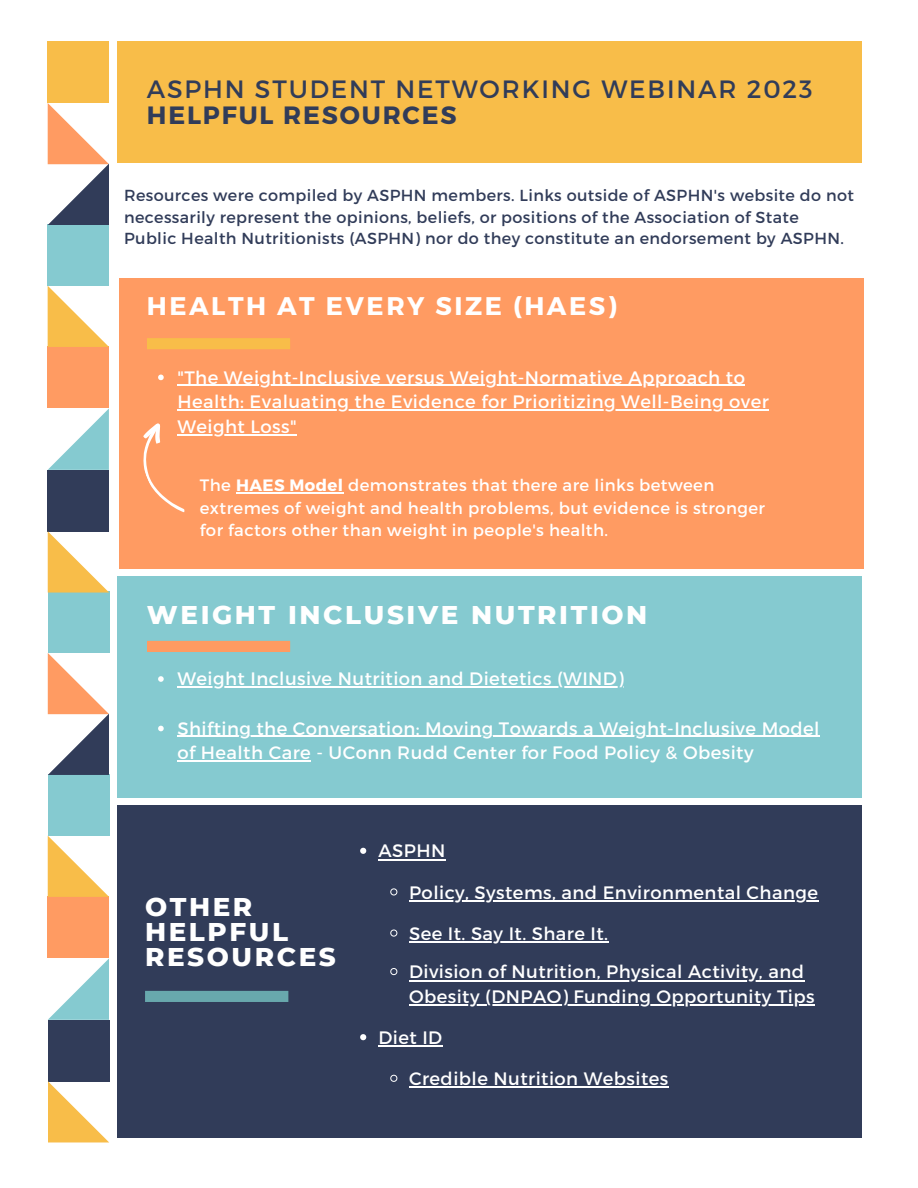
<style>
.page{position:relative;width:918px;height:1188px;background:#fff}
.page>*{position:absolute;margin:0;border:0;box-sizing:border-box;transform-origin:0 0}
.t1{font:800 26.25px/24.8px "Montserrat";letter-spacing:.1em;color:#fff}
.t2{font:700 25.5px "Montserrat";letter-spacing:.1em;color:#fff}
.t3{font:25.05px "Montserrat";letter-spacing:.075em;color:#313c59}
.t4{font:700 25.05px "Montserrat";letter-spacing:.075em;color:#313c59}
.t5{font:18px/24.8px "Montserrat";letter-spacing:.025em;color:#fff}
.t6{font:16.5px/22.5px "Montserrat";letter-spacing:.025em;color:#fff}
.t7{font:16.05px/21.3px "Montserrat";letter-spacing:.025em;color:#313c59}
.s1{font-weight:700}
</style>
<div class="page">
<div style="left:48px;top:42px;width:61px;height:61px;background:#f8bd49"></div>
<div style="left:48px;top:592px;width:61px;height:61px;background:#85cad0"></div>
<div style="left:48px;top:224px;width:61px;height:62px;background:#85cad0"></div>
<div style="left:48px;top:774px;width:61px;height:62px;background:#85cad0"></div>
<div style="left:48px;top:470px;width:61px;height:61px;background:#313c59"></div>
<div style="left:48px;top:1020px;width:61px;height:61px;background:#313c59"></div>
<div style="left:48px;top:346px;width:61px;height:62px;background:#ff9b62"></div>
<div style="left:48px;top:896px;width:61px;height:62px;background:#ff9b62"></div>
<svg style="left:48px;top:103px;width:61px;height:122px"></svg>
<svg style="left:48px;top:653px;width:61px;height:122px"></svg>
<svg style="left:48px;top:408px;width:61px;height:62px"></svg>
<svg style="left:48px;top:958px;width:61px;height:62px"></svg>
<svg style="left:48px;top:286px;width:61px;height:61px"></svg>
<svg style="left:48px;top:836px;width:61px;height:61px"></svg>
<svg style="left:48px;top:531px;width:61px;height:62px"></svg>
<svg style="left:48px;top:1081px;width:61px;height:61px"></svg>
<div style="left:118px;top:576px;width:744px;height:221px;background:#85cad0"></div>
<div style="left:118px;top:805px;width:744px;height:332px;background:#313c59"></div>
<div style="left:119px;top:278px;width:745px;height:290px;background:#ff9b62"></div>
<div style="left:118px;top:42px;width:744px;height:121px;background:#f8bd49"></div>
<div style="left:147px;top:338px;width:143px;height:11px;background:#f8bd49"></div>
<div style="left:145px;top:991px;width:143px;height:11px;background:#68a8ad"></div>
<div style="left:147px;top:641px;width:143px;height:11px;background:#ff9b62"></div>
<svg style="left:143px;top:423px;width:50px;height:90px"></svg>
<svg style="left:360px;top:848px;width:6px;height:6px"></svg>
<hr style="left:379px;top:859px;width:67px;height:2px;background:#fff">
<svg style="left:390px;top:888px;width:8px;height:8px"></svg>
<hr style="left:409px;top:900px;width:409px;height:2px;background:#fff">
<svg style="left:390px;top:929px;width:8px;height:8px"></svg>
<hr style="left:409px;top:941px;width:200px;height:2px;background:#fff">
<svg style="left:390px;top:968px;width:8px;height:8px"></svg>
<hr style="left:409px;top:980px;width:395px;height:2px;background:#fff">
<hr style="left:409px;top:1004px;width:406px;height:2px;background:#fff">
<svg style="left:360px;top:1034px;width:6px;height:6px"></svg>
<hr style="left:379px;top:1046px;width:64px;height:1px;background:#fff">
<svg style="left:390px;top:1074px;width:8px;height:8px"></svg>
<hr style="left:409px;top:1087px;width:260px;height:1px;background:#fff">
<svg style="left:158px;top:375px;width:6px;height:5px"></svg>
<hr style="left:177px;top:385px;width:568px;height:1px;background:#fff">
<hr style="left:177px;top:409px;width:592px;height:2px;background:#fff">
<hr style="left:177px;top:434px;width:120px;height:1px;background:#fff">
<hr style="left:236px;top:492px;width:107px;height:2px;background:#fff">
<svg style="left:158px;top:676px;width:6px;height:6px"></svg>
<hr style="left:177px;top:686px;width:447px;height:1px;background:#fff">
<svg style="left:158px;top:726px;width:6px;height:5px"></svg>
<hr style="left:177px;top:736px;width:643px;height:1px;background:#fff">
<hr style="left:177px;top:761px;width:134px;height:1px;background:#fff">
<h3 class="t3" style="left:147px;top:73px;width:667px">ASPHN STUDENT NETWORKING WEBINAR 2023</h3>
<h3 class="t4" style="left:147px;top:99px;width:311px">HELPFUL RESOURCES</h3>
<p class="t7" style="left:124px;top:184px;width:731px">Resources were compiled by ASPHN members. Links outside of ASPHN's website do not necessarily represent the opinions, beliefs, or positions of the Association of State<br>Public Health Nutritionists (ASPHN) nor do they constitute an endorsement by ASPHN.</p>
<h2 class="t2" style="left:147px;top:290px;width:472px">HEALTH AT EVERY SIZE (HAES)</h2>
<p class="t5" style="left:177px;top:364px;width:593px">"The Weight-Inclusive versus Weight-Normative Approach to<br>Health: Evaluating the Evidence for Prioritizing Well-Being over<br>Weight Loss"</p>
<p class="t6" style="left:200px;top:473px;width:567px">The <span class="s1">HAES Model</span> demonstrates that there are links between extremes of weight and health problems, but evidence is stronger for factors other than weight in people's health.</p>
<h1 class="t1" style="left:147px;top:603px;width:502px">WEIGHT INCLUSIVE NUTRITION</h1>
<p class="t5" style="left:177px;top:666px;width:448px">Weight Inclusive Nutrition and Dietetics (WIND)</p>
<p class="t5" style="left:177px;top:715px;width:644px">Shifting the Conversation: Moving Towards a Weight-Inclusive Model of Health Care - UConn Rudd Center for Food Policy &amp; Obesity</p>
<h1 class="t1" style="left:145px;top:894px;width:192px">OTHER<br>HELPFUL<br>RESOURCES</h1>
<p class="t5" style="left:379px;top:838px;width:68px">ASPHN</p>
<p class="t5" style="left:409px;top:879px;width:410px">Policy, Systems, and Environmental Change</p>
<p class="t5" style="left:409px;top:913px;width:396px;line-height:38.5px">See It. Say It. Share It.<br>Division of Nutrition, Physical Activity, and</p>
<p class="t5" style="left:409px;top:983px;width:407px">Obesity (DNPAO) Funding Opportunity Tips</p>
<p class="t5" style="left:379px;top:1024px;width:65px">Diet ID</p>
<p class="t5" style="left:409px;top:1065px;width:261px">Credible Nutrition Websites</p>
</div>
